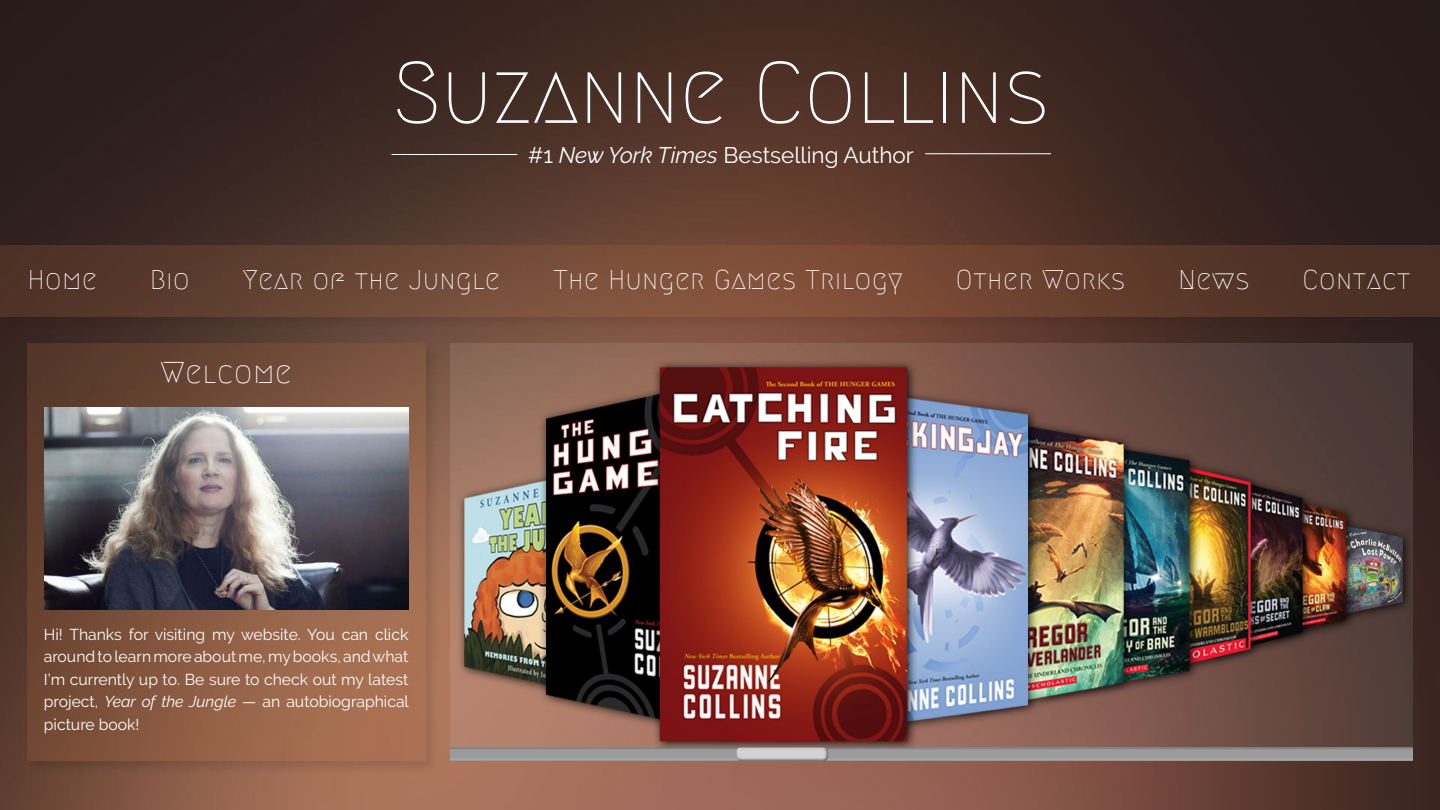
<style>
.page{position:relative;width:1440px;height:810px;background:#fff}
.page>*{position:absolute;margin:0;border:0;box-sizing:border-box;transform-origin:0 0}
.t1{font:87px "Megrim";color:#fff}
.t2{font:30px "Megrim";letter-spacing:.03em;color:#fff}
.t3{font:27px "Megrim";letter-spacing:.03em;color:#fff}
.t4{font:22.5px "Raleway";color:#fff}
.t5{font:15.75px/22.5px "Raleway";color:#fff;text-align:justify}
.s1{font-style:italic}
</style>
<div class="page">
<img style="left:0;top:0;width:1440px;height:810px">
<hr style="left:392px;top:154px;width:125px;height:1px;background:#fff">
<hr style="left:925px;top:153px;width:126px;height:1px;background:#fff">
<div style="left:0;top:240px;width:1440px;height:92px;background:#000;opacity:.31"></div>
<svg style="left:0;top:245px;width:1440px;height:71px;background:#674130"></svg>
<div style="left:22px;top:338px;width:419px;height:438px;background:#000;opacity:.53"></div>
<svg style="left:27px;top:343px;width:398px;height:417px;background:#845841"></svg>
<img style="left:44px;top:408px;width:364px;height:201px">
<img style="left:451px;top:343px;width:962px;height:417px">
<p class="t1" style="left:393px;top:46px;width:658px">Suzanne Collins</p>
<p class="t4" style="left:528px;top:142px;width:387px">#1 <span class="s1">New York Times</span> Bestselling Author</p>
<p class="t3" style="left:28px;top:265px;width:71px">Home</p>
<p class="t3" style="left:150px;top:265px;width:41px">Bio</p>
<p class="t3" style="left:243px;top:265px;width:259px">Year of the Jungle</p>
<p class="t3" style="left:553px;top:265px;width:351px">The Hunger Games Trilogy</p>
<p class="t3" style="left:956px;top:265px;width:171px">Other Works</p>
<p class="t3" style="left:1178px;top:265px;width:72px">News</p>
<p class="t3" style="left:1303px;top:265px;width:109px">Contact</p>
<p class="t2" style="left:161px;top:357px;width:133px">Welcome</p>
<p class="t5" style="left:44px;top:623px;width:366px">Hi! Thanks for visiting my website. You can click around to learn more about me, my books, and what I’m currently up to. Be sure to check out my latest project, <span class="s1">Year of the Jungle</span> — an autobiographical picture book!</p>
</div>
